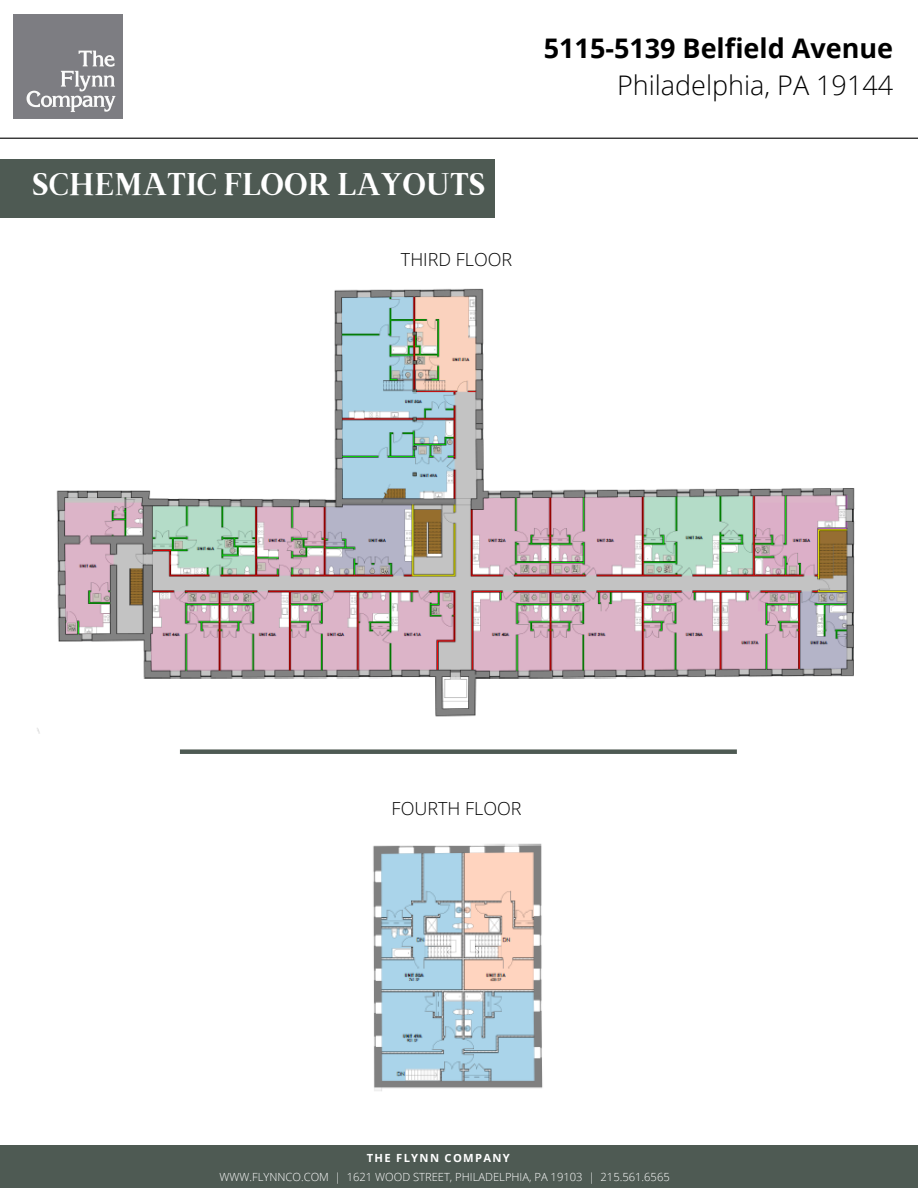
<style>
.page{position:relative;width:918px;height:1188px;background:#fff}
.page>*{position:absolute;margin:0;border:0;box-sizing:border-box;transform-origin:0 0}
.t1{font:31.5px "Brixton TC";color:#fff}
.t2{font:700 27px/37.2px "Open Sans";color:#000;text-align:right}
.t3{font:300 18px "Open Sans";color:#000}
.t4{font:300 11.25px "Open Sans";color:#fff}
.t5{font:700 11.25px "Open Sans";letter-spacing:.115em;color:#fff}
.s1{font-weight:300}
</style>
<div class="page">
<div style="left:0;top:159px;width:495px;height:59px;background:#4e5a53"></div>
<hr style="left:0;top:138px;width:918px;height:1px;background:#000">
<img style="left:14px;top:15px;width:109px;height:103px">
<img style="left:310px;top:843px;width:297px;height:303px">
<div style="left:0;top:1146px;width:918px;height:42px;background:#4e5a53"></div>
<img style="left:37px;top:288px;width:818px;height:466px">
<div style="left:180px;top:749px;width:557px;height:5px;background:#4e5a53"></div>
<h3 class="t1" style="left:32px;top:172px;width:455px">SCHEMATIC FLOOR LAYOUTS</h3>
<p class="t3" style="left:401px;top:247px;width:113px">THIRD FLOOR</p>
<h2 class="t2" style="left:544px;top:29px;width:351px">5115-5139 Belfield Avenue<br><span class="s1">Philadelphia, PA 19144</span></h2>
<p class="t3" style="left:392px;top:796px;width:131px">FOURTH FLOOR</p>
<p class="t5" style="left:367px;top:1150px;width:145px">THE FLYNN COMPANY</p>
<h3 class="t4" style="left:220px;top:1169px;width:452px">WWW.FLYNNCO.COM | 1621 WOOD STREET, PHILADELPHIA, PA 19103 | 215.561.6565</h3>
</div>
